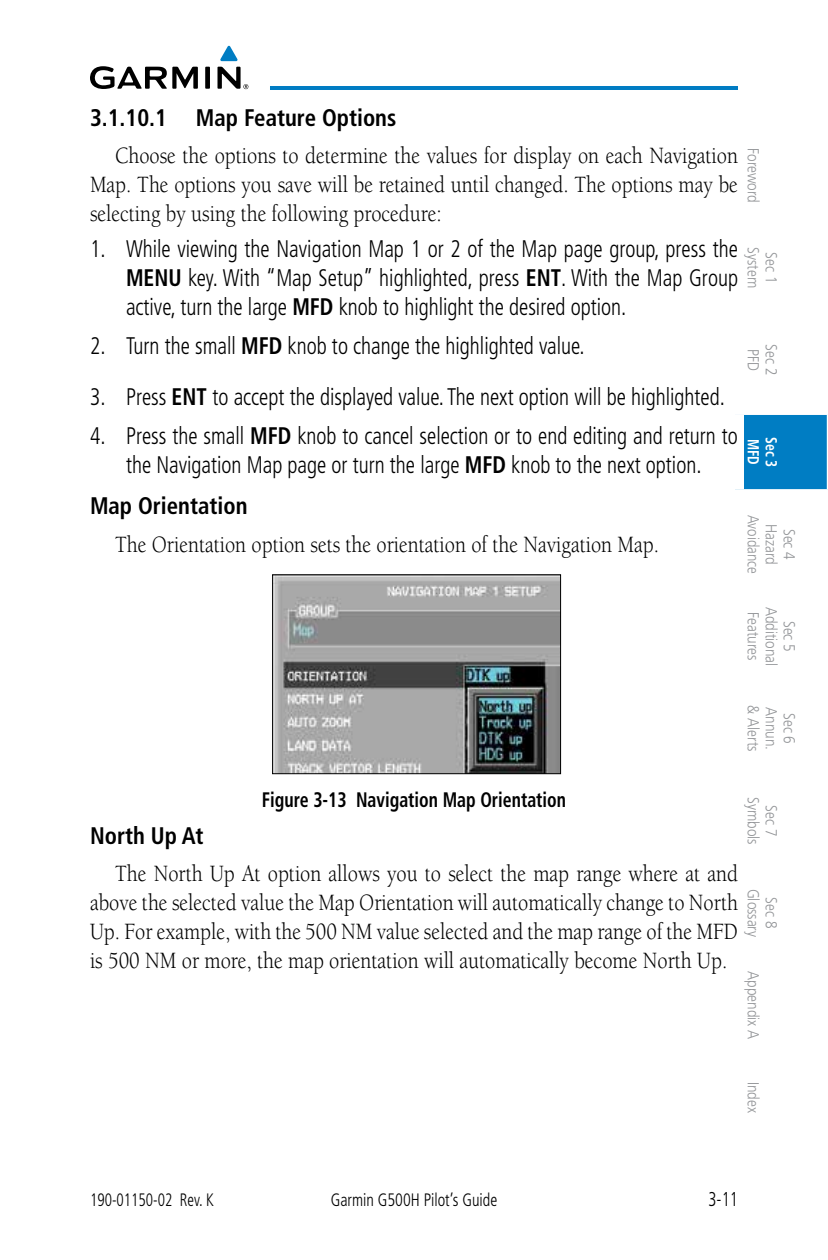
<style>
.page{position:relative;width:828px;height:1260px;background:#fff}
.page>*{position:absolute;margin:0;border:0;box-sizing:border-box;transform-origin:0 0}
.BODY_TEXT{font:24px/28.8px "Berkeley";color:#000;text-align:justify;scale:.85 1}
.Procedure_2{font:300 condensed 24px/28.8px "Frutiger";color:#000;text-align:justify;scale:.9 1}
.Heading_4{font:700 condensed 24px "Frutiger";color:#000;scale:.95 1}
.Heading_4_-_No_TOC{font:700 condensed 24px "Frutiger";color:#000;scale:.95 1}
.t1{font:700 condensed 21px "Frutiger";color:#000;scale:.85 1}
.t2{font:300 condensed 20px "Frutiger";color:#000;scale:.85 1}
.t3{font:300 condensed 18px "Frutiger";color:#000;scale:.9 1}
.t4{font:300 condensed 18px "Frutiger";color:#000;scale:.85 1}
.t5{font:300 16px/18px "Frutiger";color:#939598;text-align:center;scale:.85 1}
.t6{font:300 16px "Frutiger";color:#939598;scale:.83 1}
.t7{font:700 condensed 16px "Frutiger";color:#fff;scale:.85 1}
.s1{font-weight:700}
</style>
<div class="page">
<hr style="left:270px;top:86px;width:468px;height:4px;background:#007cc3">
<svg style="left:90px;top:46px;width:158px;height:43px"></svg>
<div style="left:735px;top:406px;width:93px;height:92px;background:#007dc3"></div>
<div style="left:726px;top:397px;width:102px;height:18px;background:#fff"></div>
<div style="left:726px;top:415px;width:18px;height:74px;background:#fff"></div>
<hr style="left:827px;top:415px;width:1px;height:74px;background:#fff">
<div style="left:726px;top:489px;width:102px;height:18px;background:#fff"></div>
<img style="left:274px;top:576px;width:285px;height:196px">
<div style="left:272px;top:574px;width:289px;height:200px;border:1px solid #000"></div>
<p class="Heading_4" style="left:90px;top:103px;width:324px">3.1.10.1 Map Feature Options</p>
<p class="BODY_TEXT" style="left:90px;top:142px;width:764px;text-indent:25px">Choose the options to determine the values for display on each Navigation Map. The options you save will be retained until changed. The options may be selecting by using the following procedure:</p>
<p class="Procedure_2" style="left:126px;top:235px;width:682px;text-indent:-36px">1. While viewing the Navigation Map 1 or 2 of the Map page group, press the <span class="s1">MENU</span> key. With “Map Setup” highlighted, press <span class="s1">ENT</span>. With the Map Group active, turn the large <span class="s1">MFD</span> knob to highlight the desired option.</p>
<p class="Procedure_2" style="left:90px;top:332px;width:551px">2. Turn the small <span class="s1">MFD</span> knob to change the highlighted value.</p>
<p class="Procedure_2" style="left:90px;top:382px;width:707px">3. Press <span class="s1">ENT</span> to accept the displayed value. The next option will be highlighted.</p>
<p class="Procedure_2" style="left:90px;top:422px;width:721px;text-align:center">4. Press the small <span class="s1">MFD</span> knob to cancel selection or to end editing and return to the Navigation Map page or turn the large <span class="s1">MFD</span> knob to the next option.</p>
<p class="Heading_4_-_No_TOC" style="left:90px;top:492px;width:167px">Map Orientation</p>
<p class="BODY_TEXT" style="left:115px;top:530px;width:641px">The Orientation option sets the orientation of the Navigation Map.</p>
<p class="t5" style="left:762px;top:148px;width:66px;rotate:90deg">Foreword</p>
<p class="t5" style="left:780px;top:247px;width:49px;rotate:90deg">Sec 1<br>System</p>
<p class="t5" style="left:780px;top:344px;width:38px;text-align:left;rotate:90deg">Sec 2<br>PFD</p>
<p class="t7" style="left:763px;top:439px;width:32px;rotate:90deg">MFD</p>
<p class="t7" style="left:781px;top:437px;width:37px;rotate:90deg">Sec 3</p>
<p class="t6" style="left:763px;top:515px;width:72px;rotate:90deg">Avoidance</p>
<p class="t5" style="left:798px;top:607px;width:72px;rotate:90deg">Sec 5<br>Additional<br>Features</p>
<p class="t5" style="left:780px;top:524px;width:49px;rotate:90deg">Hazard</p>
<p class="t5" style="left:798px;top:529px;width:38px;rotate:90deg">Sec 4</p>
<p class="t5" style="left:762px;top:705px;width:56px;rotate:90deg">&amp; Alerts</p>
<p class="t5" style="left:780px;top:707px;width:52px;rotate:90deg">Annun.</p>
<p class="t5" style="left:798px;top:713px;width:38px;rotate:90deg">Sec 6</p>
<p class="t1" style="left:262px;top:787px;width:359px">Figure 3-13 Navigation Map Orientation</p>
<p class="t5" style="left:780px;top:797px;width:58px;rotate:90deg">Sec 7<br>Symbols</p>
<p class="Heading_4_-_No_TOC" style="left:90px;top:821px;width:121px">North Up At</p>
<p class="BODY_TEXT" style="left:90px;top:860px;width:764px;text-indent:25px">The North Up At option allows you to select the map range where at and above the selected value the Map Orientation will automatically change to North Up. For example, with the 500 NM value selected and the map range of the MFD is 500 NM or more, the map orientation will automatically become North Up.</p>
<p class="t5" style="left:780px;top:889px;width:58px;rotate:90deg">Sec 8<br>Glossary</p>
<p class="t5" style="left:762px;top:971px;width:82px;rotate:90deg">Appendix A</p>
<p class="t5" style="left:762px;top:1082px;width:38px;rotate:90deg">Index</p>
<p class="t4" style="left:90px;top:1190px;width:147px">190-01150-02 Rev. K</p>
<p class="t3" style="left:331px;top:1190px;width:186px">Garmin G500H Pilot’s Guide</p>
<p class="t2" style="left:708px;top:1188px;width:36px">3-11</p>
</div>
